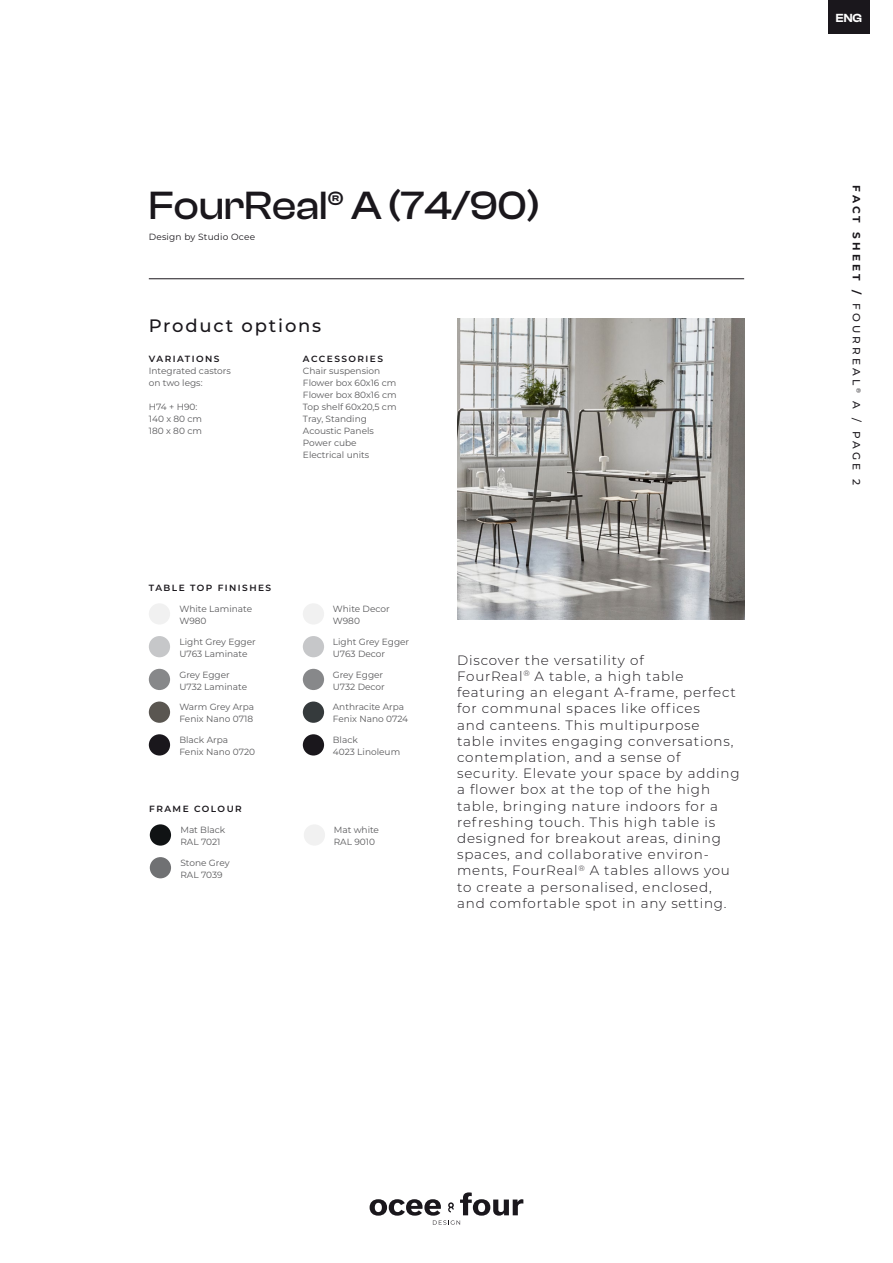
<style>
.page{position:relative;width:893px;height:1263px;background:#fff}
.page>*{position:absolute;margin:0;border:0;box-sizing:border-box;transform-origin:0 0}
.t1{font:500 40.8px "Clash Display";color:#1a171c}
.Underoverskrift{font:500 18px "Montserrat";letter-spacing:.1em;color:#1a171c}
.t2{font:300 13.5px/16.2px "Montserrat";letter-spacing:.06em;color:#1a171c}
.t3{font:600 12.15px "Clash Display";color:#fff}
.t4{font:500 10.5px "Montserrat";letter-spacing:.3em;color:#1a171c}
.Brød2{font:9px/12px "Montserrat";color:#58585a}
.Mellem_2{font:600 9px "Montserrat";letter-spacing:.16em;color:#1a171c}
.t5{font:9px "Montserrat";letter-spacing:.02em;color:#1a171c}
.s1{font-weight:700}
</style>
<div class="page">
<svg style="left:370px;top:1192px;width:153px;height:33px"></svg>
<hr style="left:149px;top:278px;width:595px;height:1px;background:#1a171c">
<img style="left:457px;top:319px;width:287px;height:300px">
<div style="left:828px;top:0;width:42px;height:34px;background:#1a171c"></div>
<div style="left:150px;top:824px;width:21px;height:22px;background:#101314;border-radius:50%"></div>
<div style="left:304px;top:824px;width:21px;height:22px;background:#f1f1f1;border-radius:50%"></div>
<div style="left:150px;top:857px;width:21px;height:21px;background:#707173;border-radius:50%"></div>
<div style="left:149px;top:603px;width:21px;height:21px;background:#f1f1f1;border-radius:50%"></div>
<div style="left:303px;top:603px;width:21px;height:21px;background:#f1f1f1;border-radius:50%"></div>
<div style="left:149px;top:636px;width:21px;height:21px;background:#c6c7c9;border-radius:50%"></div>
<div style="left:303px;top:636px;width:21px;height:21px;background:#c6c7c9;border-radius:50%"></div>
<div style="left:149px;top:669px;width:21px;height:21px;background:#87888a;border-radius:50%"></div>
<div style="left:303px;top:669px;width:21px;height:21px;background:#87888a;border-radius:50%"></div>
<div style="left:149px;top:701px;width:21px;height:22px;background:#5a5651;border-radius:50%"></div>
<div style="left:303px;top:701px;width:21px;height:22px;background:#353a3c;border-radius:50%"></div>
<div style="left:149px;top:734px;width:21px;height:21px;background:#1a171c;border-radius:50%"></div>
<div style="left:303px;top:734px;width:21px;height:21px;background:#1a171c;border-radius:50%"></div>
<p class="t1" style="left:149px;top:183px;width:392px">FourReal® A (74/90)</p>
<p class="t5" style="left:149px;top:230px;width:108px">Design by Studio Ocee</p>
<p class="Underoverskrift" style="left:149px;top:313px;width:174px">Product options</p>
<p class="Mellem_2" style="left:149px;top:353px;width:72px">VARIATIONS</p>
<p class="Brød2" style="left:149px;top:365px;width:83px">Integrated castors on two legs:</p>
<p class="Brød2" style="left:149px;top:401px;width:55px">H74 + H90:<br>140 x 80 cm<br>180 x 80 cm</p>
<p class="Mellem_2" style="left:303px;top:353px;width:82px">ACCESSORIES</p>
<p class="Brød2" style="left:303px;top:365px;width:95px">Chair suspension<br>Flower box 60x16 cm</p>
<p class="Brød2" style="left:303px;top:389px;width:95px">Flower box 80x16 cm</p>
<p class="Brød2" style="left:303px;top:401px;width:95px">Top shelf 60x20,5 cm<br>Tray, Standing<br>Acoustic Panels<br>Power cube</p>
<p class="Brød2" style="left:303px;top:449px;width:68px">Electrical units</p>
<p class="Mellem_2" style="left:149px;top:582px;width:124px">TABLE TOP FINISHES</p>
<p class="Brød2" style="left:179px;top:602px;width:74px">White Laminate</p>
<p class="Brød2" style="left:179px;top:614px;width:29px">W980</p>
<p class="Brød2" style="left:333px;top:602px;width:58px">White Decor</p>
<p class="Brød2" style="left:333px;top:614px;width:29px">W980</p>
<p class="Brød2" style="left:179px;top:635px;width:78px">Light Grey Egger</p>
<p class="Brød2" style="left:179px;top:647px;width:70px">U763 Laminate</p>
<p class="Brød2" style="left:333px;top:635px;width:78px">Light Grey Egger</p>
<p class="Brød2" style="left:333px;top:647px;width:54px">U763 Decor</p>
<p class="Brød2" style="left:179px;top:668px;width:52px">Grey Egger</p>
<p class="Brød2" style="left:179px;top:680px;width:69px">U732 Laminate</p>
<p class="Brød2" style="left:333px;top:668px;width:52px">Grey Egger</p>
<p class="Brød2" style="left:333px;top:680px;width:53px">U732 Decor</p>
<p class="Brød2" style="left:179px;top:701px;width:76px">Warm Grey Arpa<br>Fenix Nano 0718</p>
<p class="Brød2" style="left:333px;top:701px;width:77px">Anthracite Arpa<br>Fenix Nano 0724</p>
<p class="Brød2" style="left:179px;top:733px;width:77px">Black Arpa<br>Fenix Nano 0720</p>
<p class="Brød2" style="left:333px;top:733px;width:69px">Black<br>4023 Linoleum</p>
<p class="Mellem_2" style="left:149px;top:803px;width:94px">FRAME COLOUR</p>
<p class="Brød2" style="left:180px;top:823px;width:46px">Mat Black</p>
<p class="Brød2" style="left:180px;top:835px;width:42px">RAL 7021</p>
<p class="Brød2" style="left:180px;top:856px;width:51px">Stone Grey</p>
<p class="Brød2" style="left:180px;top:868px;width:44px">RAL 7039</p>
<p class="Brød2" style="left:334px;top:823px;width:47px">Mat white</p>
<p class="Brød2" style="left:334px;top:835px;width:43px">RAL 9010</p>
<p class="t2" style="left:457px;top:651px;width:284px">Discover the versatility of<br>FourReal<sup>®</sup> A table, a high table featuring an elegant A-frame, perfect for communal spaces like offices<br>and canteens. This multipurpose table invites engaging conversations, contemplation, and a sense of security. Elevate your space by adding a flower box at the top of the high table, bringing nature indoors for a refreshing touch. This high table is designed for breakout areas, dining spaces, and collaborative environ&shy;ments, FourReal<sup>®</sup> A tables allows you to create a personalised, enclosed, and comfortable spot in any setting.</p>
<p class="t3" style="left:836px;top:11px;width:28px">ENG</p>
<p class="t4" style="left:864px;top:185px;width:301px;rotate:90deg"><span class="s1">FACT SHEET /</span> FOURREAL <sup>®</sup> A / PAGE 2</p>
</div>
